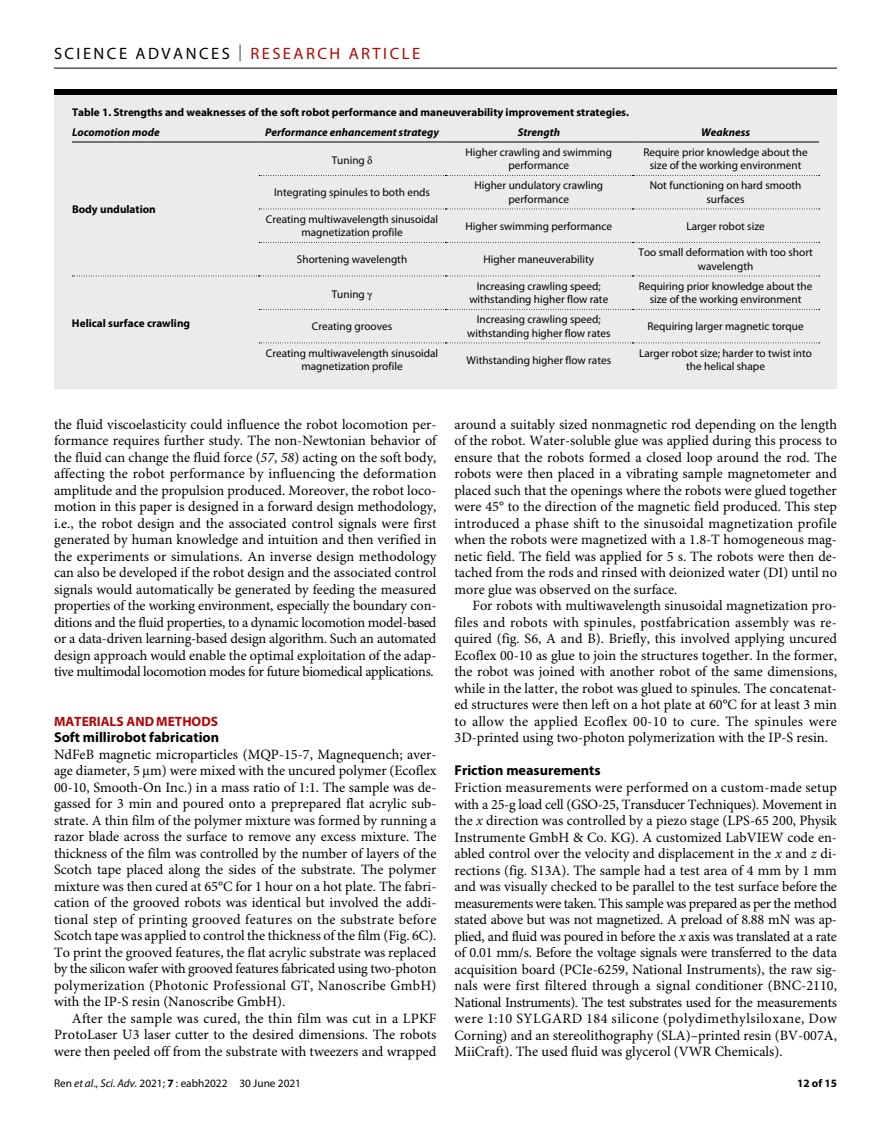
<style>
.page{position:relative;width:891px;height:1134px;background:#fff}
.page>*{position:absolute;margin:0;border:0;box-sizing:border-box;transform-origin:0 0}
.t1{font:16.5px "Myriad Pro";letter-spacing:.15em;color:#000}
.t2{font:14.25px/16.5px "Minion Pro";color:#000;text-align:justify}
.t3{font:700 14.25px "Myriad Pro";color:#000}
.t4{font:700 13.5px "Myriad Pro";color:#b10508}
.t5{font:11.25px/13.5px "Myriad Pro";color:#000;text-align:center}
.t6{font:700 11.25px "Myriad Pro";color:#000}
.t7{font:italic 700 11.25px "Myriad Pro";color:#000}
.s1{font-weight:300}
.s2{color:#b10508}
.s3{font-style:italic}
.s4{font-weight:700}
</style>
<div class="page">
<hr style="left:54px;top:68px;width:783px;height:1px;background:#000">
<div style="left:54px;top:90px;width:783px;height:299px;background:#eaebeb"></div>
<div style="left:54px;top:89px;width:783px;height:6px;background:#000"></div>
<hr style="left:72px;top:142px;width:187px;height:1px;background:#000">
<hr style="left:259px;top:142px;width:187px;height:1px;background:#000">
<hr style="left:446px;top:142px;width:186px;height:1px;background:#000">
<hr style="left:632px;top:142px;width:187px;height:1px;background:#000">
<svg style="left:259px;top:175px;width:561px;height:1px"></svg>
<svg style="left:259px;top:209px;width:561px;height:1px"></svg>
<svg style="left:259px;top:242px;width:561px;height:1px"></svg>
<svg style="left:72px;top:276px;width:748px;height:1px"></svg>
<svg style="left:259px;top:309px;width:561px;height:1px"></svg>
<svg style="left:259px;top:343px;width:561px;height:1px"></svg>
<p class="t1" style="left:54px;top:40px;width:368px">SCIENCE ADVANCES <span class="s1">|</span> <span class="s2">RESEARCH ARTICLE</span></p>
<p class="t6" style="left:72px;top:103px;width:559px">Table 1. Strengths and weaknesses of the soft robot performance and maneuverability improvement strategies.</p>
<p class="t7" style="left:72px;top:126px;width:89px">Locomotion mode</p>
<p class="t7" style="left:265px;top:126px;width:175px">Performance enhancement strategy</p>
<p class="t7" style="left:518px;top:126px;width:44px">Strength</p>
<p class="t7" style="left:701px;top:126px;width:50px">Weakness</p>
<p class="t6" style="left:72px;top:200px;width:85px">Body undulation</p>
<p class="t6" style="left:72px;top:314px;width:120px">Helical surface crawling</p>
<p class="t5" style="left:332px;top:153px;width:35px">Tuning</p>
<p class="t5" style="left:466px;top:146px;width:148px">Higher crawling and swimming performance</p>
<p class="t5" style="left:643px;top:146px;width:166px">Require prior knowledge about the size of the working environment</p>
<p class="t5" style="left:274px;top:186px;width:157px">Integrating spinules to both ends</p>
<p class="t5" style="left:474px;top:179px;width:130px">Higher undulatory crawling performance</p>
<p class="t5" style="left:650px;top:179px;width:153px">Not functioning on hard smooth surfaces</p>
<p class="t5" style="left:266px;top:213px;width:174px">Creating multiwavelength sinusoidal magnetization profile</p>
<p class="t5" style="left:466px;top:219px;width:148px">Higher swimming performance</p>
<p class="t5" style="left:686px;top:219px;width:80px">Larger robot size</p>
<p class="t5" style="left:297px;top:253px;width:112px">Shortening wavelength</p>
<p class="t5" style="left:484px;top:253px;width:112px">Higher maneuverability</p>
<p class="t5" style="left:638px;top:246px;width:176px">Too small deformation with too short wavelength</p>
<p class="t5" style="left:332px;top:287px;width:35px">Tuning</p>
<p class="t5" style="left:469px;top:280px;width:140px">Increasing crawling speed; withstanding higher flow rate</p>
<p class="t5" style="left:639px;top:280px;width:175px">Requiring prior knowledge about the size of the working environment</p>
<p class="t5" style="left:312px;top:320px;width:82px">Creating grooves</p>
<p class="t5" style="left:467px;top:313px;width:145px">Increasing crawling speed; withstanding higher flow rates</p>
<p class="t5" style="left:647px;top:320px;width:158px">Requiring larger magnetic torque</p>
<p class="t5" style="left:266px;top:347px;width:174px">Creating multiwavelength sinusoidal magnetization profile</p>
<p class="t5" style="left:467px;top:353px;width:146px">Withstanding higher flow rates</p>
<p class="t5" style="left:639px;top:347px;width:174px">Larger robot size; harder to twist into the helical shape</p>
<p class="t2" style="left:54px;top:417px;width:384px">the fluid viscoelasticity could influence the robot locomotion per&shy;formance requires further study. The non-Newtonian behavior of the fluid can change the fluid force (<span class="s3">57</span>, <span class="s3">58</span>) acting on the soft body, affecting the robot performance by influencing the deformation amplitude and the propulsion produced. Moreover, the robot loco&shy;motion in this paper is designed in a forward design methodology, i.e., the robot design and the associated control signals were first generated by human knowledge and intuition and then verified in the experiments or simulations. An inverse design methodology can also be developed if the robot design and the associated control signals would automatically be generated by feeding the measured properties of the working environment, especially the boundary con&shy;ditions and the fluid properties, to a dynamic locomotion model-based or a data-driven learning-based design algorithm. Such an automated design approach would enable the optimal exploitation of the adap&shy;tive multimodal locomotion modes for future biomedical applications.</p>
<p class="t4" style="left:54px;top:710px;width:166px">MATERIALS AND METHODS</p>
<p class="t3" style="left:54px;top:726px;width:167px">Soft millirobot fabrication</p>
<p class="t2" style="left:54px;top:747px;width:384px">NdFeB magnetic microparticles (MQP-15-7, Magnequench; aver&shy;age diameter, 5 m) were mixed with the uncured polymer (Ecoflex 00-10, Smooth-On Inc.) in a mass ratio of 1:1. The sample was de&shy;gassed for 3 min and poured onto a preprepared flat acrylic sub&shy;strate. A thin film of the polymer mixture was formed by running a razor blade across the surface to remove any excess mixture. The thickness of the film was controlled by the number of layers of the Scotch tape placed along the sides of the substrate. The polymer mixture was then cured at 65°C for 1 hour on a hot plate. The fabri&shy;cation of the grooved robots was identical but involved the addi&shy;tional step of printing grooved features on the substrate before Scotch tape was applied to control the thickness of the film (Fig. 6C).<br>To print the grooved features, the flat acrylic substrate was replaced by the silicon wafer with grooved features fabricated using two-photon polymerization (Photonic Professional GT, Nanoscribe GmbH) with the IP-S resin (Nanoscribe GmbH).</p>
<p class="t2" style="left:54px;top:1012px;width:384px;text-indent:18px">After the sample was cured, the thin film was cut in a LPKF ProtoLaser U3 laser cutter to the desired dimensions. The robots were then peeled off from the substrate with tweezers and wrapped</p>
<p class="t5" style="left:54px;top:1077px;width:249px">Ren <span class="s3">et al</span>., <span class="s3">Sci. Adv.</span> 2021; <span class="s4">7</span> : eabh2022 30 June 2021</p>
<p class="t2" style="left:454px;top:418px;width:384px">around a suitably sized nonmagnetic rod depending on the length of the robot. Water-soluble glue was applied during this process to ensure that the robots formed a closed loop around the rod. The robots were then placed in a vibrating sample magnetometer and placed such that the openings where the robots were glued together were 45° to the direction of the magnetic field produced. This step introduced a phase shift to the sinusoidal magnetization profile when the robots were magnetized with a 1.8-T homogeneous mag&shy;netic field. The field was applied for 5 s. The robots were then de&shy;tached from the rods and rinsed with deionized water (DI) until no more glue was observed on the surface.</p>
<p class="t2" style="left:454px;top:599px;width:384px;text-indent:18px">For robots with multiwavelength sinusoidal magnetization pro&shy;files and robots with spinules, postfabrication assembly was re&shy;quired (fig. S6, A and B). Briefly, this involved applying uncured Ecoflex 00-10 as glue to join the structures together. In the former, the robot was joined with another robot of the same dimensions, while in the latter, the robot was glued to spinules. The concatenat&shy;ed structures were then left on a hot plate at 60°C for at least 3 min to allow the applied Ecoflex 00-10 to cure. The spinules were 3D-printed using two-photon polymerization with the IP-S resin.</p>
<p class="t3" style="left:454px;top:759px;width:148px">Friction measurements</p>
<p class="t2" style="left:454px;top:781px;width:384px">Friction measurements were performed on a custom-made setup with a 25-g load cell (GSO-25, Transducer Techniques). Movement in the <span class="s3">x</span> direction was controlled by a piezo stage (LPS-65 200, Physik Instrumente GmbH &amp; Co. KG). A customized LabVIEW code en&shy;abled control over the velocity and displacement in the <span class="s3">x</span> and <span class="s3">z</span> di&shy;rections (fig. S13A). The sample had a test area of 4 mm by 1 mm and was visually checked to be parallel to the test surface before the measurements were taken. This sample was prepared as per the method stated above but was not magnetized. A preload of 8.88 mN was ap&shy;plied, and fluid was poured in before the <span class="s3">x</span> axis was translated at a rate of 0.01 mm/s. Before the voltage signals were transferred to the data acquisition board (PCIe-6259, National Instruments), the raw sig&shy;nals were first filtered through a signal conditioner (BNC-2110, National Instruments). The test substrates used for the measurements were 1:10 SYLGARD 184 silicone (polydimethylsiloxane, Dow Corning) and an stereolithography (SLA)–printed resin (BV-007A, MiiCraft). The used fluid was glycerol (VWR Chemicals).</p>
<p class="t6" style="left:797px;top:1074px;width:41px">12 of 15</p>
</div>
